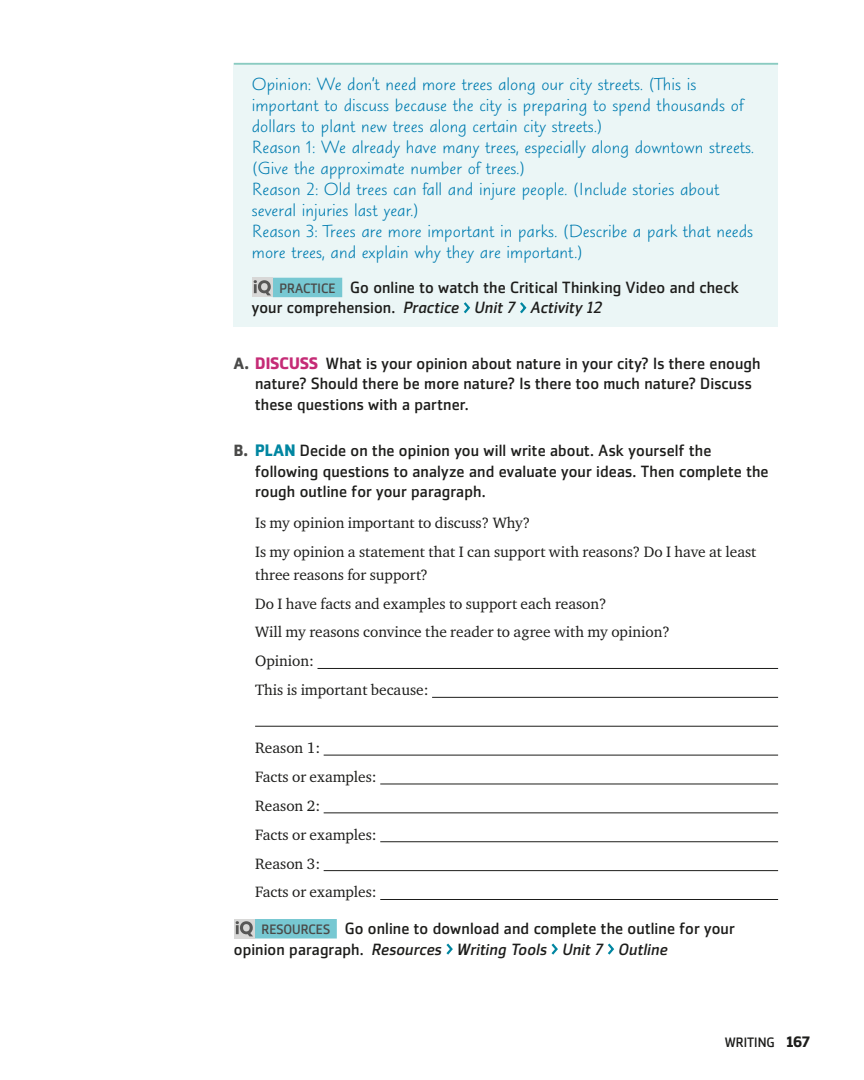
<style>
.page{position:relative;width:864px;height:1080px;background:#fff}
.page>*{position:absolute;margin:0;border:0;box-sizing:border-box;transform-origin:0 0}
.t1{font:18px/21px "Blueprintfor OUP";color:#007cb0}
.t2{font:16.2px/20.5px "Zemestro Std";letter-spacing:.005em;color:#1d1d1b}
.t3{font:15.3px/29px "Charter ITC Std";color:#1d1d1b}
.t4{font:13.5px "Zemestro Std";color:#1d1d1b}
.s1{font-size:13.5px;color:#4a4a49}
.s2{font-style:italic}
.s3{font-weight:700;color:#4a4a49}
.s4{font-weight:700;font-size:16.5px;color:#c52b76}
.s5{font-weight:700;font-size:16.5px;color:#0086a1}
.s6{font-weight:700;font-size:15px}
</style>
<div class="page">
<div style="left:255px;top:919px;width:82px;height:20px;background:#77c8d2"></div>
<div style="left:234px;top:64px;width:544px;height:263px;background:#ebf6f6"></div>
<hr style="left:234px;top:63px;width:544px;height:2px;background:#8acbc1">
<div style="left:273px;top:278px;width:69px;height:19px;background:#77c8d2"></div>
<svg style="left:252px;top:278px;width:21px;height:19px"></svg>
<svg style="left:254px;top:280px;width:17px;height:15px"></svg>
<svg style="left:463px;top:302px;width:8px;height:12px"></svg>
<svg style="left:520px;top:302px;width:7px;height:12px"></svg>
<hr style="left:318px;top:668px;width:460px;height:1px;background:#1d1d1b">
<hr style="left:432px;top:697px;width:346px;height:1px;background:#1d1d1b">
<hr style="left:255px;top:726px;width:523px;height:1px;background:#1d1d1b">
<hr style="left:324px;top:755px;width:454px;height:1px;background:#1d1d1b">
<hr style="left:380px;top:784px;width:398px;height:1px;background:#1d1d1b">
<hr style="left:324px;top:813px;width:454px;height:1px;background:#1d1d1b">
<hr style="left:380px;top:841px;width:398px;height:1px;background:#1d1d1b">
<hr style="left:324px;top:870px;width:454px;height:1px;background:#1d1d1b">
<hr style="left:380px;top:899px;width:398px;height:1px;background:#1d1d1b">
<svg style="left:234px;top:919px;width:21px;height:19px"></svg>
<svg style="left:236px;top:921px;width:17px;height:15px"></svg>
<svg style="left:446px;top:943px;width:7px;height:12px"></svg>
<svg style="left:551px;top:943px;width:7px;height:12px"></svg>
<svg style="left:607px;top:943px;width:8px;height:12px"></svg>
<p class="t1" style="left:252px;top:74px;width:504px">Opinion: We don’t need more trees along our city streets. (This is important to discuss because the city is preparing to spend thousands of dollars to plant new trees along certain city streets.)<br>Reason 1: We already have many trees, especially along downtown streets. (Give the approximate number of trees.)<br>Reason 2: Old trees can fall and injure people. (Include stories about several injuries last year.)<br>Reason 3: Trees are more important in parks. (Describe a park that needs more trees, and explain why they are important.)</p>
<p class="t2" style="left:252px;top:277px;width:489px;text-indent:28px"><span class="s1">PRACTICE</span> Go online to watch the Critical Thinking Video and check your comprehension. <span class="s2">Practice Unit 7 Activity 12</span></p>
<p class="t2" style="left:255px;top:353px;width:507px;text-indent:-21px"><span class="s3">A.</span> <span class="s4">DISCUSS</span> What is your opinion about nature in your city? Is there enough nature? Should there be more nature? Is there too much nature? Discuss these questions with a partner.</p>
<p class="t2" style="left:255px;top:440px;width:515px;text-indent:-21px"><span class="s3">B.</span> <span class="s5">PLAN</span> Decide on the opinion you will write about. Ask yourself the following questions to analyze and evaluate your ideas. Then complete the rough outline for your paragraph.</p>
<p class="t3" style="left:255px;top:508px;width:503px">Is my opinion important to discuss? Why?<br>Is my opinion a statement that I can support with reasons? Do I have at least</p>
<p class="t3" style="left:255px;top:560px;width:416px">three reasons for support?<br>Do I have facts and examples to support each reason?<br>Will my reasons convince the reader to agree with my opinion?<br>Opinion:<br>This is important because:</p>
<p class="t3" style="left:255px;top:733px;width:123px">Reason 1:<br>Facts or examples:<br>Reason 2:<br>Facts or examples:<br>Reason 3:<br>Facts or examples:</p>
<p class="t2" style="left:234px;top:918px;width:502px;text-indent:28px"><span class="s1">RESOURCES</span> Go online to download and complete the outline for your opinion paragraph. <span class="s2">Resources Writing Tools Unit 7 Outline</span></p>
<p class="t4" style="left:725px;top:1034px;width:87px">WRITING <span class="s6">167</span></p>
</div>
